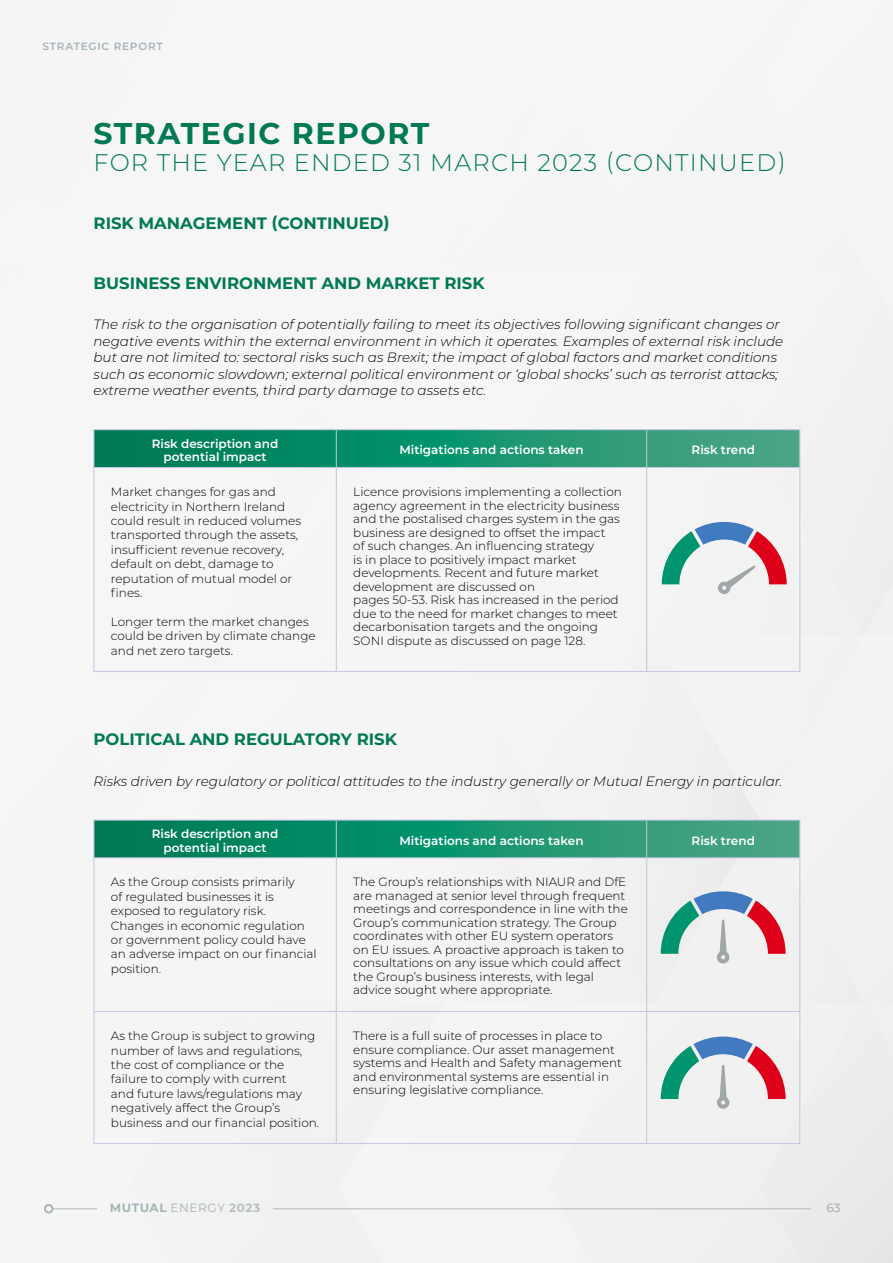
<style>
.page{position:relative;width:893px;height:1263px;background:#fff}
.page>*{position:absolute;margin:0;border:0;box-sizing:border-box;transform-origin:0 0}
.t1{font:700 30px "Montserrat";letter-spacing:.05em;color:#007954}
.t2{font:300 24px "Montserrat";letter-spacing:.05em;color:#007954}
.t3{font:700 16.5px "Montserrat";color:#007954}
.t4{font:italic 300 13.5px/16.5px "Montserrat";color:#000}
.t5{font:300 12px/13.5px "Montserrat";color:#000}
.t6{font:300 12px/14.4px "Montserrat";color:#020203}
.t7{font:600 12px/13.5px "Montserrat";color:#fff;text-align:center}
.t8{font:700 12px "Montserrat";letter-spacing:.045em;color:#a4b3b7}
.t9{font:500 12px "Montserrat";color:#a4b3b7}
.t10{font:600 10.5px "Montserrat";letter-spacing:.075em;color:#a4b3b7}
.s1{font-weight:400}
.s2{color:#b7c2c5}
</style>
<div class="page">
<hr style="left:273px;top:1208px;width:538px;height:1px;background:#b7c2c5">
<hr style="left:52px;top:1208px;width:45px;height:1px;background:#b7c2c5">
<div style="left:44px;top:1204px;width:9px;height:9px;border:2px solid #a4b3b7;border-radius:50%"></div>
<svg style="left:95px;top:430px;width:704px;height:37px;background:#18916d"></svg>
<hr style="left:94px;top:429px;width:242px;height:1px;background:#c3c7e1">
<hr style="left:94px;top:430px;width:1px;height:37px;background:#c3c7e1">
<hr style="left:336px;top:429px;width:311px;height:1px;background:#c3c7e1">
<hr style="left:336px;top:430px;width:1px;height:37px;background:#c3c7e1">
<hr style="left:647px;top:429px;width:153px;height:1px;background:#c3c7e1">
<hr style="left:646px;top:430px;width:1px;height:37px;background:#c3c7e1">
<hr style="left:799px;top:430px;width:1px;height:37px;background:#c3c7e1">
<hr style="left:94px;top:467px;width:242px;height:1px;background:#c3c7e1">
<hr style="left:94px;top:468px;width:1px;height:203px;background:#c3c7e1">
<hr style="left:336px;top:467px;width:311px;height:1px;background:#c3c7e1">
<hr style="left:336px;top:468px;width:1px;height:203px;background:#c3c7e1">
<hr style="left:647px;top:467px;width:153px;height:1px;background:#c3c7e1">
<hr style="left:646px;top:468px;width:1px;height:203px;background:#c3c7e1">
<hr style="left:799px;top:468px;width:1px;height:203px;background:#c3c7e1">
<hr style="left:94px;top:671px;width:242px;height:1px;background:#c3c7e1">
<hr style="left:336px;top:671px;width:311px;height:1px;background:#c3c7e1">
<hr style="left:647px;top:671px;width:153px;height:1px;background:#c3c7e1">
<svg style="left:662px;top:522px;width:125px;height:73px"></svg>
<svg style="left:95px;top:821px;width:704px;height:36px;background:#17916c"></svg>
<hr style="left:94px;top:820px;width:242px;height:1px;background:#c3c7e1">
<hr style="left:94px;top:820px;width:1px;height:37px;background:#c3c7e1">
<hr style="left:336px;top:820px;width:311px;height:1px;background:#c3c7e1">
<hr style="left:336px;top:820px;width:1px;height:37px;background:#c3c7e1">
<hr style="left:647px;top:820px;width:153px;height:1px;background:#c3c7e1">
<hr style="left:646px;top:820px;width:1px;height:37px;background:#c3c7e1">
<hr style="left:799px;top:820px;width:1px;height:37px;background:#c3c7e1">
<hr style="left:94px;top:857px;width:242px;height:1px;background:#c3c7e1">
<hr style="left:94px;top:858px;width:1px;height:153px;background:#c3c7e1">
<hr style="left:336px;top:857px;width:311px;height:1px;background:#c3c7e1">
<hr style="left:336px;top:858px;width:1px;height:153px;background:#c3c7e1">
<hr style="left:647px;top:857px;width:153px;height:1px;background:#c3c7e1">
<hr style="left:646px;top:858px;width:1px;height:153px;background:#c3c7e1">
<hr style="left:799px;top:858px;width:1px;height:153px;background:#c3c7e1">
<hr style="left:94px;top:1011px;width:242px;height:1px;background:#c3c7e1">
<hr style="left:94px;top:1012px;width:1px;height:131px;background:#c3c7e1">
<hr style="left:336px;top:1011px;width:311px;height:1px;background:#c3c7e1">
<hr style="left:336px;top:1012px;width:1px;height:131px;background:#c3c7e1">
<hr style="left:647px;top:1011px;width:153px;height:1px;background:#c3c7e1">
<hr style="left:646px;top:1012px;width:1px;height:131px;background:#c3c7e1">
<hr style="left:799px;top:1012px;width:1px;height:131px;background:#c3c7e1">
<hr style="left:94px;top:1143px;width:242px;height:1px;background:#c3c7e1">
<hr style="left:336px;top:1143px;width:311px;height:1px;background:#c3c7e1">
<hr style="left:647px;top:1143px;width:153px;height:1px;background:#c3c7e1">
<svg style="left:661px;top:1036px;width:125px;height:73px"></svg>
<svg style="left:661px;top:891px;width:125px;height:72px"></svg>
<p class="t10" style="left:43px;top:39px;width:122px">STRATEGIC REPORT</p>
<h1 class="t1" style="left:94px;top:112px;width:337px">STRATEGIC REPORT</h1>
<h2 class="t2" style="left:94px;top:146px;width:694px">FOR THE YEAR ENDED 31 MARCH 2023 (CONTINUED)</h2>
<h3 class="t3" style="left:94px;top:212px;width:298px">RISK MANAGEMENT (CONTINUED)</h3>
<h3 class="t3" style="left:94px;top:271px;width:393px">BUSINESS ENVIRONMENT AND MARKET RISK</h3>
<p class="t4" style="left:94px;top:316px;width:691px">The risk to the organisation of potentially failing to meet its objectives following significant changes or negative events within the external environment in which it operates. Examples of external risk include but are not limited to: sectoral risks such as Brexit; the impact of global factors and market conditions such as economic slowdown; external political environment or ‘global shocks’ such as terrorist attacks; extreme weather events, third party damage to assets etc.</p>
<p class="t7" style="left:152px;top:436px;width:128px">Risk description and potential impact</p>
<p class="t7" style="left:399px;top:443px;width:186px">Mitigations and actions taken</p>
<p class="t7" style="left:692px;top:443px;width:65px">Risk trend</p>
<p class="t6" style="left:111px;top:484px;width:192px">Market changes for gas and electricity in Northern Ireland could result in reduced volumes transported through the assets, insufficient revenue recovery, default on debt, damage to reputation of mutual model or fines.</p>
<p class="t6" style="left:111px;top:614px;width:206px">Longer term the market changes could be driven by climate change and net zero targets.</p>
<p class="t5" style="left:353px;top:485px;width:270px">Licence provisions implementing a collection agency agreement in the electricity business and the postalised charges system in the gas business are designed to offset the impact<br>of such changes. An influencing strategy<br>is in place to positively impact market developments. Recent and future market development are discussed on<br>pages 50-53. Risk has increased in the period due to the need for market changes to meet decarbonisation targets and the ongoing SONI dispute as discussed on page 128.</p>
<h3 class="t3" style="left:94px;top:727px;width:305px">POLITICAL AND REGULATORY RISK</h3>
<p class="t4" style="left:94px;top:772px;width:691px">Risks driven by regulatory or political attitudes to the industry generally or Mutual Energy in particular.</p>
<p class="t7" style="left:152px;top:826px;width:128px">Risk description and potential impact</p>
<p class="t7" style="left:399px;top:833px;width:186px">Mitigations and actions taken</p>
<p class="t7" style="left:692px;top:833px;width:65px">Risk trend</p>
<p class="t6" style="left:111px;top:875px;width:207px">As the Group consists primarily<br>of regulated businesses it is exposed to regulatory risk.<br>Changes in economic regulation or government policy could have an adverse impact on our financial position.</p>
<p class="t5" style="left:353px;top:875px;width:276px">The Group’s relationships with NIAUR and DfE are managed at senior level through frequent meetings and correspondence in line with the Group’s communication strategy. The Group coordinates with other EU system operators on EU issues. A proactive approach is taken to consultations on any issue which could affect the Group’s business interests, with legal advice sought where appropriate.</p>
<p class="t6" style="left:111px;top:1028px;width:210px">As the Group is subject to growing number of laws and regulations, the cost of compliance or the failure to comply with current<br>and future laws/regulations may negatively affect the Group’s business and our financial position.</p>
<p class="t5" style="left:353px;top:1029px;width:270px">There is a full suite of processes in place to ensure compliance. Our asset management systems and Health and Safety management and environmental systems are essential in ensuring legislative compliance.</p>
<p class="t8" style="left:110px;top:1199px;width:152px">MUTUAL <span class="s1">ENERGY</span> <span class="s2">2023</span></p>
<p class="t9" style="left:826px;top:1200px;width:16px">63</p>
</div>
